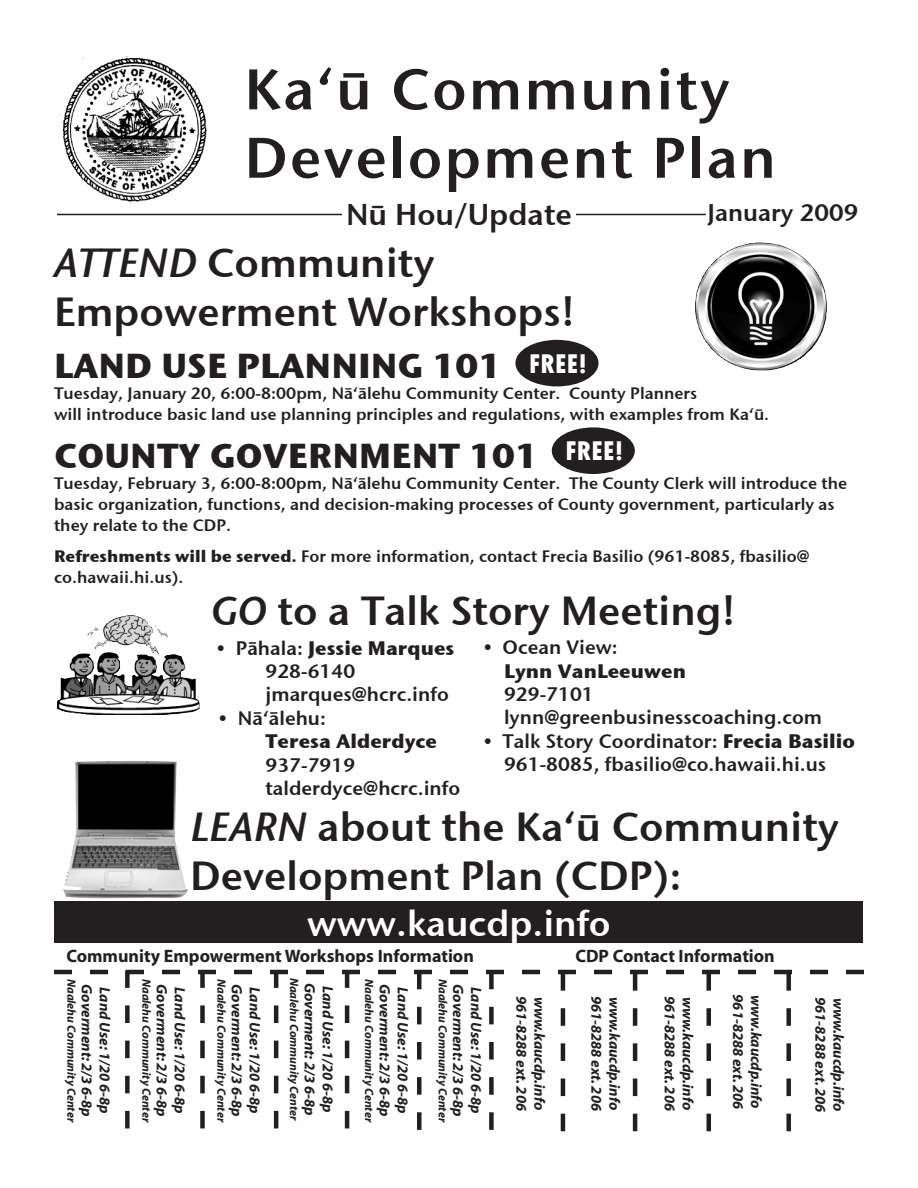
<style>
.page{position:relative;width:918px;height:1188px;background:#fff}
.page>*{position:absolute;margin:0;border:0;box-sizing:border-box;transform-origin:0 0}
.t1{font:57px "Stone Sans Sem ITCTT Semi";letter-spacing:.04em;color:#231f20}
.t2{font:40.5px/48.6px "Stone Sans Sem ITCTT Semi";color:#231f20}
.t3{font:36px "Stone Sans Sem ITCTT Semi";color:#fff}
.t4{font:34.5px "Stone Sans ITCTT Bold";color:#231f20}
.t5{font:30px "Stone Sans Sem ITCTT Semi";color:#231f20}
.t6{font:800 condensed 28.5px "Tw Cen";color:#fff}
.t7{font:24px "Stone Sans Sem ITCTT Semi";color:#231f20}
.t8{font:19.5px "Stone Sans Sem ITCTT Semi";color:#231f20}
.t9{font:19.5px/23.4px "Stone Sans ITCTT Bold";color:#231f20}
.t10{font:700 18px "Myriad";color:#231f20}
.t11{font:16.5px/21px "Stone Sans Sem ITCTT Semi";color:#231f20}
.t12{font:italic 700 15px "Myriad";color:#231f20}
.t13{font:italic 700 12px "Myriad";color:#231f20}
.s1{font-family:"Stone Sans Sem ITCTT Semi Ita"}
.s2{font-family:"Stone Sans ITCTT Bold"}
.s3{font-family:"Stone Sans Sem ITCTT Semi"}
</style>
<div class="page">
<img style="left:60px;top:56px;width:147px;height:148px">
<hr style="left:57px;top:214px;width:285px;height:1px;background:#231f20">
<hr style="left:576px;top:214px;width:130px;height:1px;background:#231f20">
<img style="left:695px;top:242px;width:132px;height:128px">
<img style="left:87px;top:615px;width:112px;height:86px">
<div style="left:55px;top:902px;width:808px;height:41px;background:#231f20"></div>
<img style="left:63px;top:760px;width:125px;height:139px">
<svg style="left:54px;top:970px;width:810px;height:161px"></svg>
<div style="left:515px;top:340px;width:84px;height:46px;background:#231f20;border-radius:50%"></div>
<div style="left:552px;top:427px;width:83px;height:47px;background:#231f20;border-radius:50%"></div>
<p class="t1" style="left:244px;top:42px;width:487px">Kaʻū Community</p>
<p class="t1" style="left:244px;top:110px;width:533px">Development Plan</p>
<p class="t7" style="left:708px;top:193px;width:152px">January 2009</p>
<p class="t5" style="left:346px;top:189px;width:227px">Nū Hou/Update</p>
<p class="t2" style="left:54px;top:236px;width:382px"><span class="s1">ATTEND</span> Community</p>
<p class="t2" style="left:54px;top:284px;width:523px">Empowerment Workshops!</p>
<p class="t4" style="left:54px;top:335px;width:449px">LAND USE PLANNING 101</p>
<p class="t11" style="left:54px;top:381px;width:645px">Tuesday, January 20, 6:00-8:00pm, Nāʻālehu Community Center. County Planners</p>
<p class="t11" style="left:54px;top:402px;width:717px">will introduce basic land use planning principles and regulations, with examples from Kaʻū.</p>
<p class="t4" style="left:54px;top:425px;width:486px">COUNTY GOVERNMENT 101</p>
<p class="t11" style="left:54px;top:471px;width:795px">Tuesday, February 3, 6:00-8:00pm, Nāʻālehu Community Center. The County Clerk will introduce the basic organization, functions, and decision-making processes of County government, particularly as they relate to the CDP.</p>
<p class="t11" style="left:54px;top:545px;width:757px"><span class="s2">Refreshments will be served.</span> For more information, contact Frecia Basilio (961-8085, fbasilio@ co.hawaii.hi.us).</p>
<p class="t6" style="left:529px;top:347px;width:60px">FREE!</p>
<p class="t6" style="left:565px;top:434px;width:60px">FREE!</p>
<p class="t2" style="left:211px;top:584px;width:527px"><span class="s1">GO</span> to a Talk Story Meeting!</p>
<p class="t8" style="left:483px;top:631px;width:136px">• Ocean View:</p>
<p class="t9" style="left:504px;top:658px;width:183px">Lynn VanLeeuwen</p>
<p class="t8" style="left:504px;top:678px;width:91px">929-7101</p>
<p class="t8" style="left:504px;top:701px;width:320px">lynn@greenbusinesscoaching.com</p>
<p class="t8" style="left:483px;top:725px;width:373px">• Talk Story Coordinator: <span class="s2">Frecia Basilio</span></p>
<p class="t8" style="left:504px;top:748px;width:324px">961-8085, fbasilio@co.hawaii.hi.us</p>
<p class="t2" style="left:190px;top:800px;width:651px"><span class="s1">LEARN</span> about the Kaʻū Community<br>Development Plan (CDP):</p>
<p class="t3" style="left:307px;top:894px;width:305px">www.kaucdp.info</p>
<p class="t10" style="left:66px;top:946px;width:409px">Community Empowerment Workshops Information</p>
<p class="t10" style="left:575px;top:946px;width:201px">CDP Contact Information</p>
<p class="t9" style="left:217px;top:635px;width:239px"><span class="s3">• Pāhala:</span> Jessie Marques</p>
<p class="t8" style="left:265px;top:655px;width:91px">928-6140</p>
<p class="t8" style="left:266px;top:678px;width:185px">jmarques@hcrc.info</p>
<p class="t8" style="left:219px;top:702px;width:109px">• Nāʻālehu:</p>
<p class="t9" style="left:265px;top:728px;width:173px">Teresa Alderdyce<br><span class="s3">937-7919</span></p>
<p class="t8" style="left:265px;top:772px;width:196px">talderdyce@hcrc.info</p>
<p class="t13" style="left:301px;top:978px;width:145px;rotate:90deg">Naalehu Community Center</p>
<p class="t12" style="left:393px;top:984px;width:134px;rotate:90deg">Goverment: 2/3 6-8p</p>
<p class="t12" style="left:411px;top:987px;width:129px;rotate:90deg">Land Use: 1/20 6-8p</p>
<p class="t13" style="left:78px;top:979px;width:145px;rotate:90deg">Naalehu Community Center</p>
<p class="t12" style="left:170px;top:984px;width:134px;rotate:90deg">Goverment: 2/3 6-8p</p>
<p class="t12" style="left:188px;top:987px;width:129px;rotate:90deg">Land Use: 1/20 6-8p</p>
<p class="t13" style="left:153px;top:979px;width:145px;rotate:90deg">Naalehu Community Center</p>
<p class="t12" style="left:245px;top:984px;width:134px;rotate:90deg">Goverment: 2/3 6-8p</p>
<p class="t12" style="left:263px;top:987px;width:129px;rotate:90deg">Land Use: 1/20 6-8p</p>
<p class="t13" style="left:228px;top:979px;width:145px;rotate:90deg">Naalehu Community Center</p>
<p class="t12" style="left:318px;top:983px;width:134px;rotate:90deg">Goverment: 2/3 6-8p</p>
<p class="t12" style="left:336px;top:986px;width:129px;rotate:90deg">Land Use: 1/20 6-8p</p>
<p class="t13" style="left:376px;top:979px;width:145px;rotate:90deg">Naalehu Community Center</p>
<p class="t12" style="left:466px;top:984px;width:134px;rotate:90deg">Goverment: 2/3 6-8p</p>
<p class="t12" style="left:484px;top:987px;width:129px;rotate:90deg">Land Use: 1/20 6-8p</p>
<p class="t13" style="left:449px;top:979px;width:145px;rotate:90deg">Naalehu Community Center</p>
<p class="t12" style="left:95px;top:984px;width:134px;rotate:90deg">Goverment: 2/3 6-8p</p>
<p class="t12" style="left:113px;top:987px;width:129px;rotate:90deg">Land Use: 1/20 6-8p</p>
<p class="t12" style="left:529px;top:996px;width:117px;rotate:90deg">961-8288 ext. 206</p>
<p class="t12" style="left:547px;top:997px;width:115px;rotate:90deg">www.kaucdp.info</p>
<p class="t12" style="left:604px;top:996px;width:117px;rotate:90deg">961-8288 ext. 206</p>
<p class="t12" style="left:622px;top:997px;width:115px;rotate:90deg">www.kaucdp.info</p>
<p class="t12" style="left:678px;top:996px;width:117px;rotate:90deg">961-8288 ext. 206</p>
<p class="t12" style="left:696px;top:997px;width:115px;rotate:90deg">www.kaucdp.info</p>
<p class="t12" style="left:746px;top:994px;width:117px;rotate:90deg">961-8288 ext. 206</p>
<p class="t12" style="left:764px;top:995px;width:115px;rotate:90deg">www.kaucdp.info</p>
<p class="t12" style="left:828px;top:997px;width:117px;rotate:90deg">961-8288 ext. 206</p>
<p class="t12" style="left:846px;top:998px;width:115px;rotate:90deg">www.kaucdp.info</p>
</div>
